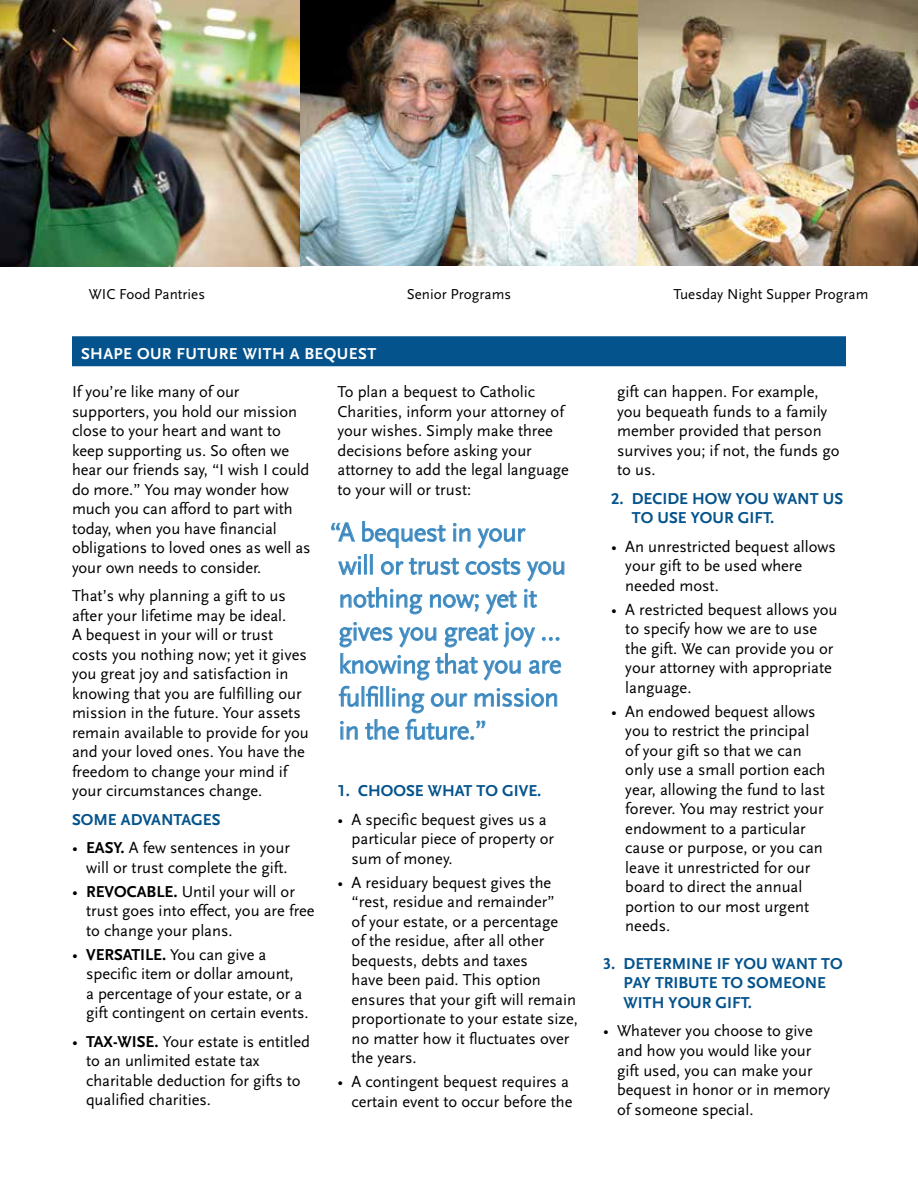
<style>
.page{position:relative;width:918px;height:1188px;background:#fff}
.page>*{position:absolute;margin:0;border:0;box-sizing:border-box;transform-origin:0 0}
.t1{font:27px/33px "Scala Sans LF";letter-spacing:-.02em;color:#3d86bb}
.t2{font:16.5px/19.5px "Scala Sans LF";color:#000}
.t3{font:700 16.5px/19.5px "Scala Sans LF";color:#04538c}
.t4{font:700 16.5px "Scala Sans LF";letter-spacing:.025em;color:#fff}
.t5{font:15px "Scala Sans LF";color:#000}
.s1{font-weight:700}
</style>
<div class="page">
<img style="left:0;top:0;width:302px;height:267px">
<img style="left:637px;top:0;width:281px;height:266px">
<img style="left:300px;top:0;width:337px;height:266px">
<div style="left:72px;top:336px;width:774px;height:30px;background:#04538c"></div>
<svg style="left:331px;top:523px;width:24px;height:18px"></svg>
<svg style="left:362px;top:521px;width:84px;height:27px"></svg>
<svg style="left:453px;top:523px;width:17px;height:18px"></svg>
<svg style="left:478px;top:528px;width:48px;height:20px"></svg>
<svg style="left:339px;top:556px;width:22px;height:19px"></svg>
<div style="left:364px;top:554px;width:3px;height:20px;border:1px solid #56a0d3"></div>
<div style="left:370px;top:554px;width:3px;height:20px;border:1px solid #56a0d3"></div>
<svg style="left:381px;top:561px;width:22px;height:14px"></svg>
<svg style="left:409px;top:558px;width:50px;height:17px"></svg>
<svg style="left:466px;top:558px;width:54px;height:17px"></svg>
<svg style="left:527px;top:561px;width:37px;height:20px"></svg>
<svg style="left:341px;top:587px;width:81px;height:27px"></svg>
<svg style="left:430px;top:594px;width:49px;height:17px"></svg>
<svg style="left:486px;top:591px;width:31px;height:23px"></svg>
<svg style="left:525px;top:589px;width:12px;height:19px"></svg>
<svg style="left:340px;top:622px;width:52px;height:25px"></svg>
<svg style="left:399px;top:627px;width:37px;height:20px"></svg>
<svg style="left:445px;top:624px;width:53px;height:23px"></svg>
<svg style="left:504px;top:622px;width:31px;height:25px"></svg>
<svg style="left:542px;top:637px;width:17px;height:4px"></svg>
<svg style="left:341px;top:653px;width:89px;height:27px"></svg>
<svg style="left:436px;top:653px;width:42px;height:21px"></svg>
<svg style="left:484px;top:660px;width:36px;height:20px"></svg>
<svg style="left:529px;top:660px;width:32px;height:14px"></svg>
<svg style="left:339px;top:686px;width:19px;height:21px"></svg>
<svg style="left:366px;top:686px;width:12px;height:20px"></svg>
<div style="left:381px;top:686px;width:2px;height:20px;border:1px solid #56a0d3"></div>
<div style="left:387px;top:686px;width:2px;height:20px;border:1px solid #56a0d3"></div>
<svg style="left:392px;top:688px;width:32px;height:25px"></svg>
<svg style="left:431px;top:693px;width:36px;height:14px"></svg>
<svg style="left:475px;top:688px;width:82px;height:19px"></svg>
<svg style="left:341px;top:721px;width:16px;height:18px"></svg>
<svg style="left:365px;top:719px;width:34px;height:21px"></svg>
<svg style="left:406px;top:719px;width:79px;height:21px"></svg>
<p class="t5" style="left:89px;top:286px;width:118px">WIC Food Pantries</p>
<p class="t5" style="left:407px;top:286px;width:106px">Senior Programs</p>
<p class="t5" style="left:674px;top:286px;width:196px">Tuesday Night Supper Program</p>
<p class="t4" style="left:81px;top:345px;width:297px">SHAPE OUR FUTURE WITH A BEQUEST</p>
<p class="t2" style="left:72px;top:382px;width:240px">If you’re like many of our supporters, you hold our mission close to your heart and want to keep supporting us. So often we hear our friends say, “I wish I could do more.” You may wonder how much you can afford to part with today, when you have financial obligations to loved ones as well as your own needs to consider.</p>
<p class="t2" style="left:72px;top:586px;width:238px">That’s why planning a gift to us after your lifetime may be ideal.<br>A bequest in your will or trust costs you nothing now; yet it gives you great joy and satisfaction in knowing that you are fulfilling our mission in the future. Your assets remain available to provide for you and your loved ones. You have the freedom to change your mind if your circumstances change.</p>
<p class="t3" style="left:72px;top:810px;width:150px">SOME ADVANTAGES</p>
<p class="t2" style="left:72px;top:839px;width:219px;text-align:right">• <span class="s1">EASY.</span> A few sentences in your will or trust complete the gift.</p>
<p class="t2" style="left:86px;top:882px;width:230px;text-indent:-14px">• <span class="s1">REVOCABLE.</span> Until your will or trust goes into effect, you are free to change your plans.</p>
<p class="t2" style="left:86px;top:945px;width:224px;text-indent:-14px">• <span class="s1">VERSATILE.</span> You can give a specific item or dollar amount,<br>a percentage of your estate, or a gift contingent on certain events.</p>
<p class="t2" style="left:86px;top:1032px;width:225px;text-indent:-14px">• <span class="s1">TAX-WISE.</span> Your estate is entitled to an unlimited estate tax charitable deduction for gifts to qualified charities.</p>
<p class="t2" style="left:338px;top:383px;width:233px">To plan a bequest to Catholic<br>Charities, inform your attorney of your wishes. Simply make three decisions before asking your attorney to add the legal language to your will or trust:</p>
<h1 class="t1" style="left:339px;top:516px;width:229px;text-indent:-9px">“A bequest in your will or trust costs you nothing now; yet it gives you great joy … knowing that you are fulfilling our mission in the future.”</h1>
<p class="t3" style="left:338px;top:782px;width:205px">1. CHOOSE WHAT TO GIVE.</p>
<p class="t2" style="left:352px;top:810px;width:204px;text-indent:-14px">• A specific bequest gives us a particular piece of property or sum of money.</p>
<p class="t2" style="left:352px;top:873px;width:228px;text-indent:-14px">• A residuary bequest gives the “rest, residue and remainder”<br>of your estate, or a percentage<br>of the residue, after all other bequests, debts and taxes<br>have been paid. This option ensures that your gift will remain proportionate to your estate size, no matter how it fluctuates over the years.</p>
<p class="t2" style="left:338px;top:1073px;width:236px;text-align:right">• A contingent bequest requires a certain event to occur before the</p>
<p class="t2" style="left:617px;top:383px;width:224px">gift can happen. For example, you bequeath funds to a family member provided that person survives you; if not, the funds go to us.</p>
<p class="t3" style="left:632px;top:489px;width:213px;text-indent:-21px">2. DECIDE HOW YOU WANT US<br>TO USE YOUR GIFT.</p>
<p class="t2" style="left:625px;top:537px;width:212px;text-indent:-14px">• An unrestricted bequest allows your gift to be used where needed most.</p>
<p class="t2" style="left:625px;top:600px;width:214px;text-indent:-14px">• A restricted bequest allows you to specify how we are to use the gift. We can provide you or your attorney with appropriate language.</p>
<p class="t2" style="left:625px;top:702px;width:202px;text-indent:-14px">• An endowed bequest allows you to restrict the principal of your gift so that we can only use a small portion each year, allowing the fund to last forever. You may restrict your endowment to a particular cause or purpose, or you can leave it unrestricted for our board to direct the annual portion to our most urgent needs.</p>
<p class="t3" style="left:624px;top:954px;width:221px;text-indent:-21px">3. DETERMINE IF YOU WANT TO<br>PAY TRIBUTE TO SOMEONE<br>WITH YOUR GIFT.</p>
<p class="t2" style="left:617px;top:1022px;width:214px;text-indent:-14px">• Whatever you choose to give and how you would like your gift used, you can make your bequest in honor or in memory of someone special.</p>
</div>
